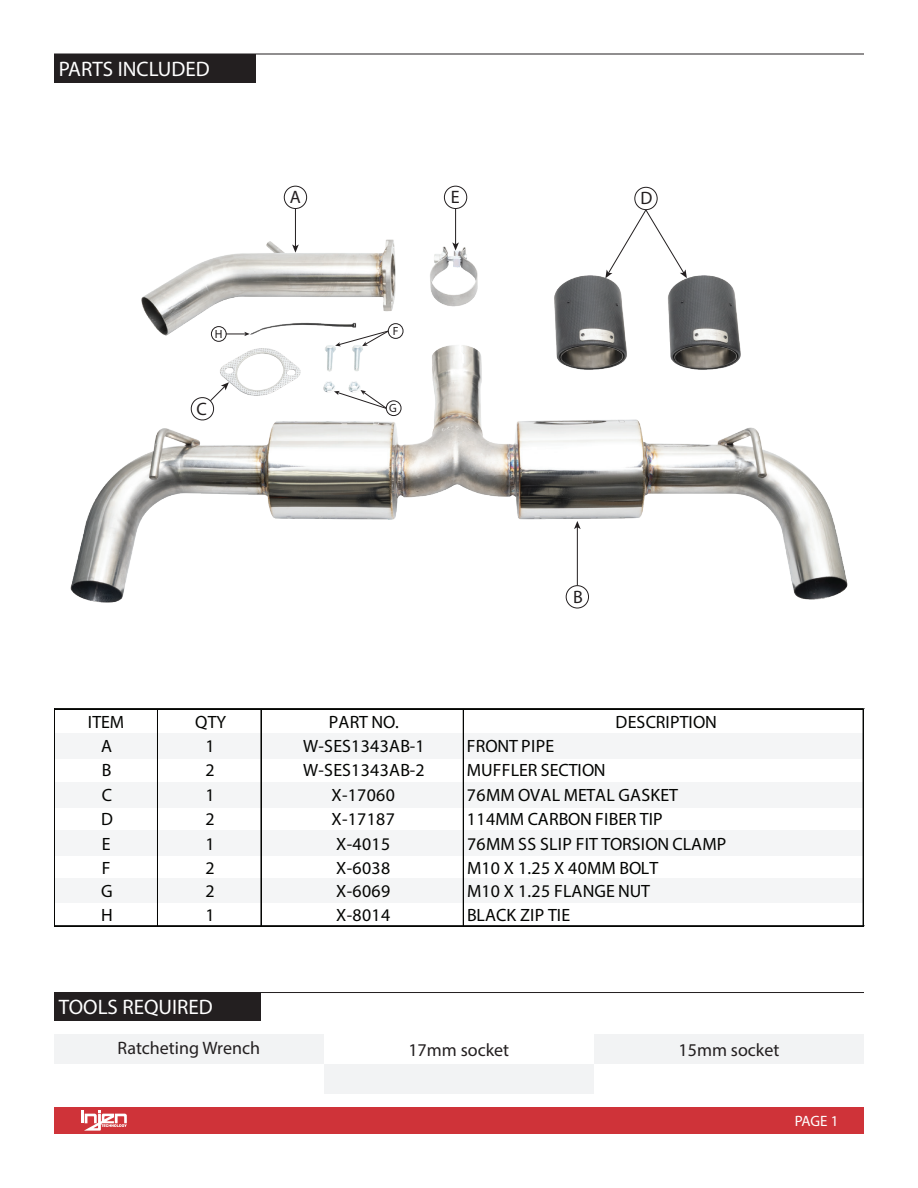
<style>
.page{position:relative;width:918px;height:1188px;background:#fff}
.page>*{position:absolute;margin:0;border:0;box-sizing:border-box;transform-origin:0 0}
.t1{font:21px "Myriad Pro";color:#fff}
.t2{font:18px "Myriad Pro";color:#231f20}
.t3{font:17.85px "Myriad Pro";letter-spacing:.015em;color:#040503}
.t4{font:17.85px "Myriad Pro";letter-spacing:-.005em;color:#040503}
.t5{font:15px "Myriad Pro";color:#fff}
.t6{font:11.85px "Myriad Pro";color:#231f20}
</style>
<div class="page">
<div style="left:54px;top:1107px;width:810px;height:27px;background:#cf3339"></div>
<svg style="left:81px;top:1110px;width:46px;height:21px"></svg>
<div style="left:54px;top:54px;width:202px;height:28px;background:#231f20"></div>
<hr style="left:54px;top:54px;width:810px;height:1px;background:#231f20">
<div style="left:54px;top:993px;width:207px;height:28px;background:#231f20"></div>
<hr style="left:54px;top:992px;width:810px;height:1px;background:#231f20">
<div style="left:54px;top:1034px;width:270px;height:30px;background:#f2f3f4"></div>
<div style="left:594px;top:1034px;width:270px;height:30px;background:#f2f3f4"></div>
<div style="left:324px;top:1064px;width:270px;height:30px;background:#f2f3f4"></div>
<div style="left:55px;top:733px;width:809px;height:25px;background:#f4f5f6"></div>
<div style="left:55px;top:782px;width:809px;height:25px;background:#f4f5f6"></div>
<div style="left:55px;top:831px;width:809px;height:25px;background:#f4f5f6"></div>
<div style="left:55px;top:879px;width:809px;height:24px;background:#f4f5f6"></div>
<hr style="left:55px;top:708px;width:809px;height:1px;background:#040503">
<hr style="left:55px;top:709px;width:809px;height:1px;background:#040503">
<hr style="left:55px;top:925px;width:809px;height:1px;background:#040503">
<hr style="left:55px;top:926px;width:809px;height:1px;background:#040503">
<hr style="left:54px;top:709px;width:1px;height:218px;background:#040503">
<hr style="left:157px;top:710px;width:1px;height:217px;background:#040503">
<hr style="left:261px;top:710px;width:1px;height:217px;background:#040503">
<hr style="left:463px;top:710px;width:1px;height:217px;background:#040503">
<hr style="left:863px;top:710px;width:1px;height:217px;background:#040503">
<img style="left:70px;top:222px;width:778px;height:387px">
<div style="left:284px;top:186px;width:23px;height:23px;border:1px solid #231f20;border-radius:50%"></div>
<hr style="left:295px;top:209px;width:1px;height:38px;background:#231f20">
<svg style="left:292px;top:244px;width:7px;height:9px"></svg>
<div style="left:444px;top:186px;width:23px;height:23px;border:1px solid #231f20;border-radius:50%"></div>
<hr style="left:455px;top:209px;width:1px;height:36px;background:#231f20">
<svg style="left:452px;top:242px;width:7px;height:9px"></svg>
<div style="left:634px;top:187px;width:24px;height:23px;border:1px solid #231f20;border-radius:50%"></div>
<svg style="left:605px;top:209px;width:82px;height:69px"></svg>
<div style="left:566px;top:585px;width:23px;height:23px;border:1px solid #231f20;border-radius:50%"></div>
<hr style="left:577px;top:527px;width:1px;height:59px;background:#231f20">
<svg style="left:574px;top:521px;width:7px;height:8px"></svg>
<svg style="left:189px;top:382px;width:40px;height:39px"></svg>
<div style="left:211px;top:326px;width:15px;height:16px;border:1px solid #231f20;border-radius:50%"></div>
<svg style="left:226px;top:332px;width:24px;height:4px"></svg>
<div style="left:388px;top:323px;width:15px;height:16px;border:1px solid #231f20;border-radius:50%"></div>
<svg style="left:335px;top:330px;width:54px;height:16px"></svg>
<div style="left:386px;top:401px;width:15px;height:15px;border:1px solid #231f20;border-radius:50%"></div>
<svg style="left:334px;top:390px;width:53px;height:19px"></svg>
<p class="t1" style="left:59px;top:56px;width:152px">PARTS INCLUDED</p>
<p class="t2" style="left:290px;top:186px;width:13px">A</p>
<p class="t2" style="left:451px;top:186px;width:10px">E</p>
<p class="t2" style="left:640px;top:187px;width:13px">D</p>
<p class="t6" style="left:215px;top:327px;width:9px">H</p>
<p class="t6" style="left:393px;top:324px;width:7px">F</p>
<p class="t2" style="left:196px;top:398px;width:12px">C</p>
<p class="t6" style="left:389px;top:401px;width:9px">G</p>
<p class="t2" style="left:573px;top:586px;width:11px">B</p>
<p class="t3" style="left:88px;top:711px;width:38px">ITEM</p>
<p class="t3" style="left:195px;top:711px;width:33px">QTY</p>
<p class="t3" style="left:329px;top:711px;width:72px">PART NO.</p>
<p class="t3" style="left:616px;top:711px;width:103px">DESCRIPTION</p>
<p class="t3" style="left:101px;top:735px;width:12px">A</p>
<p class="t3" style="left:205px;top:735px;width:11px">1</p>
<p class="t3" style="left:303px;top:735px;width:123px">W-SES1343AB-1</p>
<p class="t3" style="left:467px;top:735px;width:89px">FRONT PIPE</p>
<p class="t3" style="left:102px;top:759px;width:11px">B</p>
<p class="t3" style="left:205px;top:759px;width:11px">2</p>
<p class="t3" style="left:303px;top:759px;width:123px">W-SES1343AB-2</p>
<p class="t4" style="left:467px;top:759px;width:140px">MUFFLER SECTION</p>
<p class="t3" style="left:102px;top:784px;width:12px">C</p>
<p class="t3" style="left:205px;top:784px;width:11px">1</p>
<p class="t3" style="left:332px;top:784px;width:65px">X-17060</p>
<p class="t3" style="left:467px;top:784px;width:213px">76MM OVAL METAL GASKET</p>
<p class="t3" style="left:101px;top:808px;width:13px">D</p>
<p class="t3" style="left:205px;top:808px;width:11px">2</p>
<p class="t3" style="left:332px;top:808px;width:65px">X-17187</p>
<p class="t3" style="left:467px;top:808px;width:197px">114MM CARBON FIBER TIP</p>
<p class="t3" style="left:102px;top:833px;width:10px">E</p>
<p class="t3" style="left:205px;top:833px;width:11px">1</p>
<p class="t3" style="left:336px;top:833px;width:55px">X-4015</p>
<p class="t3" style="left:467px;top:833px;width:261px">76MM SS SLIP FIT TORSION CLAMP</p>
<p class="t3" style="left:102px;top:857px;width:10px">F</p>
<p class="t3" style="left:205px;top:857px;width:11px">2</p>
<p class="t3" style="left:336px;top:857px;width:55px">X-6038</p>
<p class="t3" style="left:467px;top:857px;width:193px">M10 X 1.25 X 40MM BOLT</p>
<p class="t3" style="left:101px;top:880px;width:13px">G</p>
<p class="t3" style="left:206px;top:880px;width:11px">2</p>
<p class="t3" style="left:336px;top:880px;width:55px">X-6069</p>
<p class="t3" style="left:467px;top:880px;width:185px">M10 X 1.25 FLANGE NUT</p>
<p class="t3" style="left:101px;top:904px;width:13px">H</p>
<p class="t3" style="left:206px;top:904px;width:11px">1</p>
<p class="t3" style="left:336px;top:904px;width:55px">X-8014</p>
<p class="t3" style="left:467px;top:904px;width:105px">BLACK ZIP TIE</p>
<p class="t1" style="left:59px;top:994px;width:155px">TOOLS REQUIRED</p>
<p class="t2" style="left:118px;top:1037px;width:144px">Ratcheting Wrench</p>
<p class="t2" style="left:408px;top:1038px;width:102px">17mm socket</p>
<p class="t2" style="left:679px;top:1039px;width:102px">15mm socket</p>
<p class="t5" style="left:795px;top:1111px;width:45px">PAGE 1</p>
</div>
